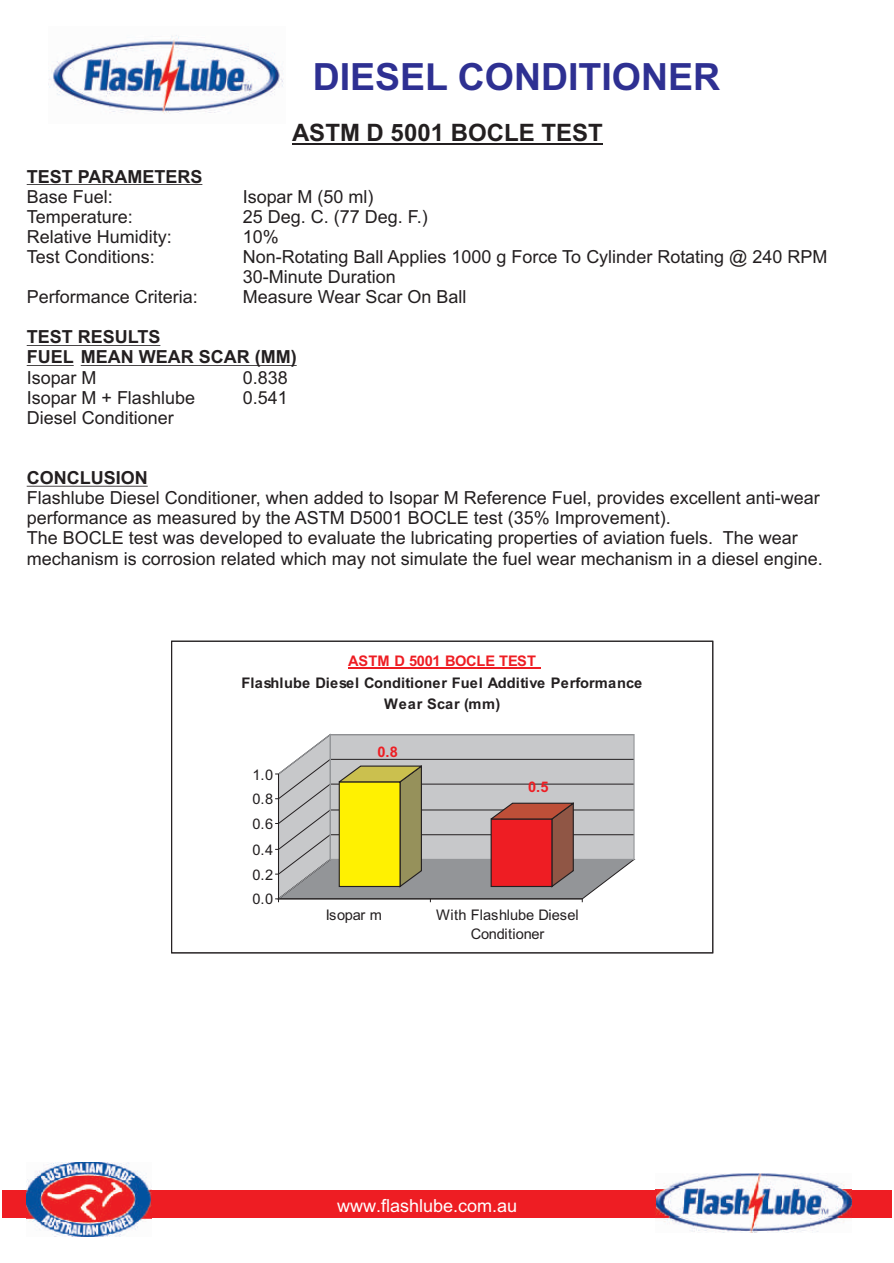
<style>
.page{position:relative;width:894px;height:1263px;background:#fff}
.page>*{position:absolute;margin:0;border:0;box-sizing:border-box;transform-origin:0 0}
.t1{font:700 37.5px "Arial";color:#2e3092}
.t2{font:700 24px "Arial";color:#231f20}
.t3{font:18px/20.1px "Arial";color:#231f20}
.t4{font:700 18px/20.1px "Arial";color:#231f20}
.t5{font:18px "Arial Unicode MS";color:#fff}
.t6{font:700 14.7px/20.2px "Arial";letter-spacing:.005em;color:#231f20;text-align:center}
.t7{font:14.7px/19.2px "Arial";letter-spacing:-.02em;color:#231f20;text-align:center}
.t8{font:700 14.7px "Arial";letter-spacing:-.02em;color:#ee1d23}
</style>
<div class="page">
<img style="left:48px;top:35px;width:236px;height:79px">
<hr style="left:292px;top:143px;width:311px;height:1px;background:#231f20">
<hr style="left:27px;top:184px;width:175px;height:1px;background:#231f20">
<hr style="left:27px;top:345px;width:133px;height:1px;background:#231f20">
<hr style="left:27px;top:365px;width:47px;height:1px;background:#231f20">
<hr style="left:81px;top:365px;width:216px;height:1px;background:#231f20">
<hr style="left:27px;top:486px;width:121px;height:1px;background:#231f20">
<svg style="left:275px;top:733px;width:360px;height:169px;background:#c4b399"></svg>
<hr style="left:348px;top:667px;width:193px;height:1px;background:#ee1d23">
<div style="left:171px;top:641px;width:542px;height:312px;border:1px solid #231f20"></div>
<div style="left:2px;top:1190px;width:889px;height:27px;background:#ee1d23"></div>
<img style="left:655px;top:1174px;width:196px;height:59px">
<img style="left:27px;top:1162px;width:125px;height:74px">
<h1 class="t1" style="left:313px;top:63px;width:409px">DIESEL CONDITIONER</h1>
<h2 class="t2" style="left:292px;top:124px;width:312px">ASTM D 5001 BOCLE TEST</h2>
<p class="t4" style="left:27px;top:168px;width:177px">TEST PARAMETERS</p>
<p class="t3" style="left:27px;top:188px;width:88px">Base Fuel:</p>
<p class="t3" style="left:243px;top:188px;width:132px">Isopar M (50 ml)</p>
<p class="t3" style="left:27px;top:208px;width:108px">Temperature:</p>
<p class="t3" style="left:243px;top:208px;width:187px">25 Deg. C. (77 Deg. F.)</p>
<p class="t3" style="left:27px;top:228px;width:147px">Relative Humidity:</p>
<p class="t3" style="left:243px;top:228px;width:38px">10%</p>
<p class="t3" style="left:27px;top:248px;width:130px">Test Conditions:</p>
<p class="t3" style="left:243px;top:248px;width:586px">Non-Rotating Ball Applies 1000 g Force To Cylinder Rotating @ 240 RPM<br>30-Minute Duration</p>
<p class="t3" style="left:27px;top:288px;width:173px">Performance Criteria:</p>
<p class="t3" style="left:243px;top:288px;width:225px">Measure Wear Scar On Ball</p>
<p class="t4" style="left:27px;top:329px;width:271px">TEST RESULTS<br>FUEL MEAN WEAR SCAR (MM)</p>
<p class="t3" style="left:27px;top:369px;width:71px">Isopar M</p>
<p class="t3" style="left:243px;top:369px;width:47px">0.838</p>
<p class="t3" style="left:27px;top:389px;width:170px">Isopar M + Flashlube</p>
<p class="t3" style="left:243px;top:389px;width:47px">0.541</p>
<p class="t3" style="left:27px;top:409px;width:149px">Diesel Conditioner</p>
<p class="t4" style="left:27px;top:469px;width:122px">CONCLUSION</p>
<p class="t3" style="left:27px;top:490px;width:798px">Flashlube Diesel Conditioner, when added to Isopar M Reference Fuel, provides excellent anti-wear performance as measured by the ASTM D5001 BOCLE test (35% Improvement).<br>The BOCLE test was developed to evaluate the lubricating properties of aviation fuels. The wear mechanism is corrosion related which may not simulate the fuel wear mechanism in a diesel engine.</p>
<p class="t8" style="left:348px;top:655px;width:189px">ASTM D 5001 BOCLE TEST</p>
<p class="t6" style="left:241px;top:675px;width:402px">Flashlube Diesel Conditioner Fuel Additive Performance<br>Wear Scar (mm)</p>
<p class="t7" style="left:253px;top:766px;width:22px">1.0</p>
<p class="t7" style="left:253px;top:791px;width:22px">0.8</p>
<p class="t7" style="left:253px;top:816px;width:22px">0.6</p>
<p class="t7" style="left:253px;top:842px;width:22px">0.4</p>
<p class="t7" style="left:253px;top:866px;width:22px">0.2</p>
<p class="t7" style="left:253px;top:891px;width:22px">0.0</p>
<p class="t8" style="left:378px;top:746px;width:22px">0.8</p>
<p class="t8" style="left:528px;top:781px;width:22px">0.5</p>
<p class="t7" style="left:326px;top:907px;width:58px">Isopar m</p>
<p class="t7" style="left:436px;top:907px;width:144px">With Flashlube Diesel<br>Conditioner</p>
<p class="t5" style="left:337px;top:1199px;width:182px">www.flashlube.com.au</p>
</div>
